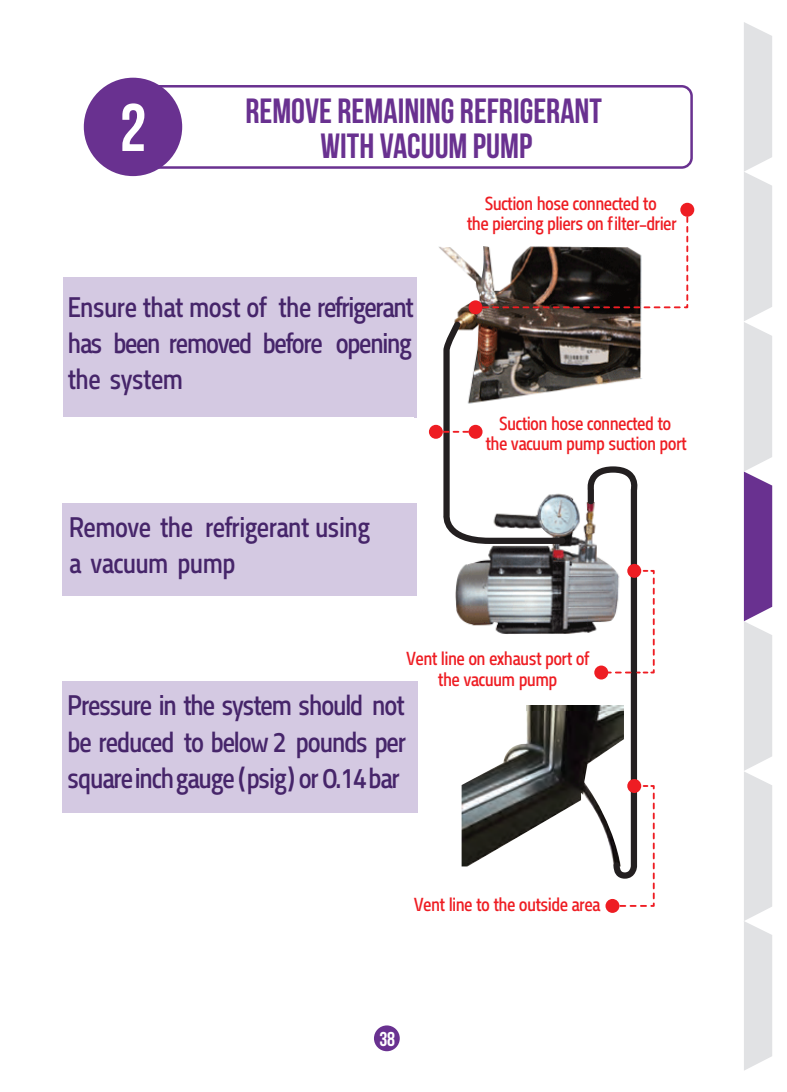
<style>
.page{position:relative;width:787px;height:1092px;background:#fff}
.page>*{position:absolute;margin:0;border:0;box-sizing:border-box;transform-origin:0 0}
.t1{font:700 67.25px "Bebas Neue";color:#fff}
.t2{font:37.5px/36.2px "In See Dang";letter-spacing:-.065em;color:#46256a;text-align:justify}
.t3{font:700 35px/35px "Bebas Neue";color:#693190;text-align:center}
.t4{font:25px/20px "In See Dang";letter-spacing:-.055em;color:#ee1d23;text-align:center}
.t5{font:700 20px "Bebas Neue";color:#fff}
</style>
<div class="page">
<svg style="left:744px;top:22px;width:28px;height:1048px;background:#d3ccda"></svg>
<svg style="left:157px;top:84px;width:536px;height:86px"></svg>
<div style="left:84px;top:78px;width:98px;height:98px;background:#693190;border-radius:50%"></div>
<img style="left:455px;top:495px;width:129px;height:139px">
<img style="left:414px;top:246px;width:228px;height:192px">
<img style="left:461px;top:710px;width:123px;height:156px">
<img style="left:526px;top:705px;width:58px;height:5px">
<div style="left:429px;top:425px;width:14px;height:14px;background:#ee1d23;border-radius:50%"></div>
<div style="left:468px;top:300px;width:14px;height:14px;background:#ee1d23;border-radius:50%"></div>
<div style="left:680px;top:203px;width:14px;height:14px;background:#ee1d23;border-radius:50%"></div>
<div style="left:605px;top:898px;width:14px;height:14px;background:#ee1d23;border-radius:50%"></div>
<svg style="left:584px;top:466px;width:71px;height:441px"></svg>
<svg style="left:436px;top:318px;width:132px;height:229px"></svg>
<svg style="left:475px;top:210px;width:214px;height:99px"></svg>
<div style="left:63px;top:277px;width:351px;height:140px;background:#d4c9e2"></div>
<img style="left:414px;top:277px;width:3px;height:140px">
<div style="left:62px;top:681px;width:355px;height:131px;background:#d4c9e2"></div>
<div style="left:62px;top:502px;width:355px;height:93px;background:#d4c9e2"></div>
<div style="left:374px;top:1025px;width:26px;height:26px;background:#693190;border-radius:50%"></div>
<h1 class="t1" style="left:120px;top:91px;width:28px">2</h1>
<p class="t3" style="left:245px;top:93px;width:358px">REMOVE REMAINING REFRIGERANT<br>WITH VACUUM PUMP</p>
<p class="t4" style="left:466px;top:192px;width:212px">Suction hose connected to<br>the piercing pliers on f ilter-drier</p>
<p class="t2" style="left:67px;top:287px;width:349px">Ensure that most of the refrigerant has been removed before opening the system</p>
<p class="t2" style="left:69px;top:508px;width:304px">Remove the refrigerant using a vacuum pump</p>
<p class="t4" style="left:485px;top:412px;width:203px">Suction hose connected to<br>the vacuum pump suction port</p>
<p class="t4" style="left:406px;top:648px;width:185px">Vent line on exhaust port of the vacuum pump</p>
<p class="t2" style="left:67px;top:686px;width:341px">Pressure in the system should not be reduced to below 2 pounds per square inch gauge ( psig ) or 0.14 bar</p>
<p class="t4" style="left:413px;top:893px;width:189px">Vent line to the outside area</p>
<p class="t5" style="left:379px;top:1027px;width:17px">38</p>
</div>
